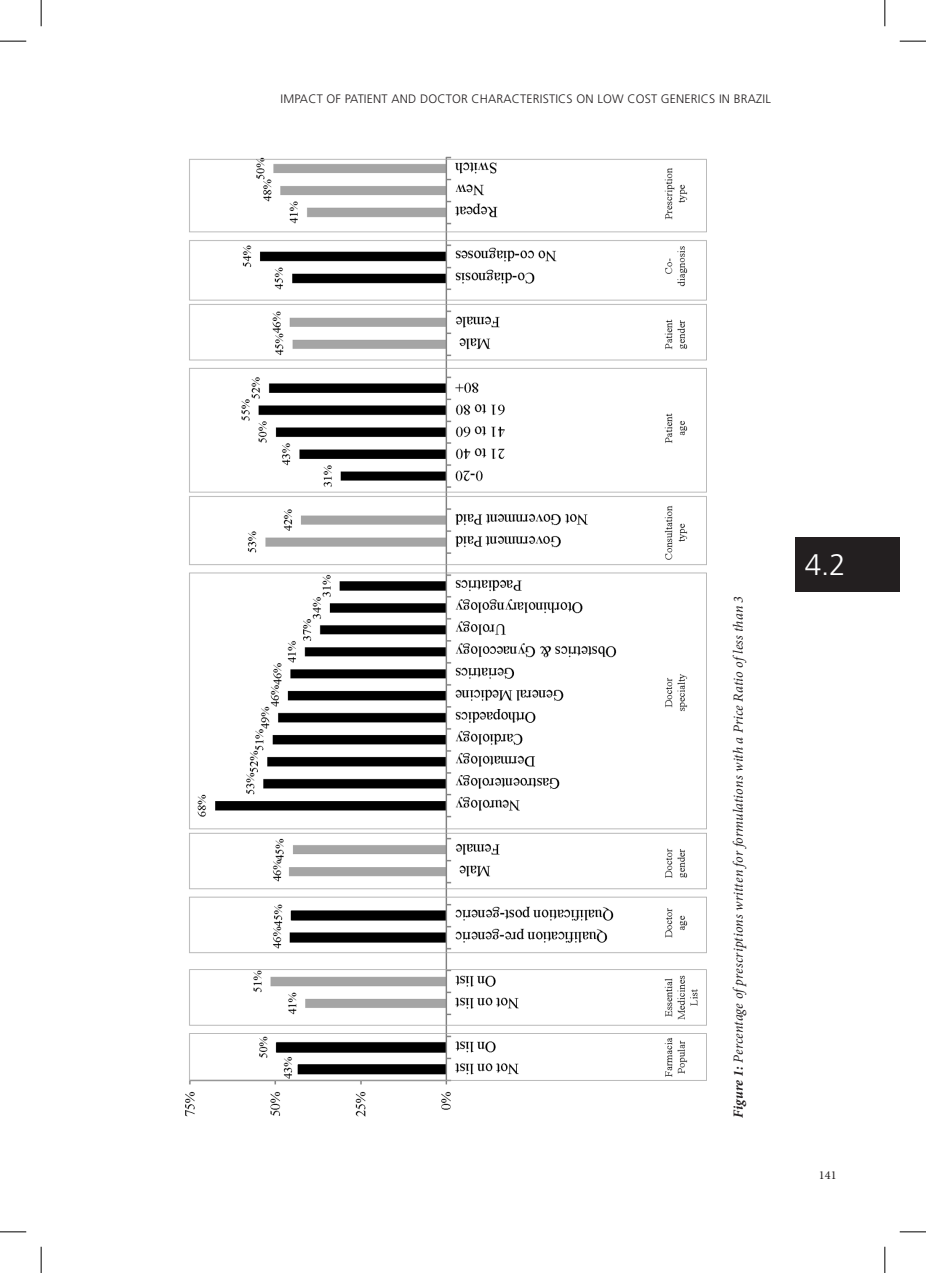
<style>
.page{position:relative;width:926px;height:1273px;background:#fff}
.page>*{position:absolute;margin:0;border:0;box-sizing:border-box;transform-origin:0 0}
.t1{font:300 29.75px "Frutiger LT Std";color:#fff}
.t2{font:italic 14px "Minion Pro";letter-spacing:.005em;color:#231f20}
.t3{font:300 12.25px "Frutiger LT Std";letter-spacing:.015em;color:#231f20}
.t4{font:12.25px "Minion Pro";color:#231f20}
.s1{font-weight:700}
</style>
<div class="page">
<div style="left:795px;top:537px;width:104px;height:55px;background:#231f20"></div>
<img style="left:185px;top:156px;width:522px;height:961px">
<svg style="left:0;top:41px;width:26px;height:1px"></svg>
<svg style="left:899px;top:41px;width:27px;height:1px"></svg>
<svg style="left:0;top:1231px;width:26px;height:1px"></svg>
<svg style="left:899px;top:1231px;width:27px;height:1px"></svg>
<svg style="left:41px;top:0;width:1px;height:26px"></svg>
<svg style="left:41px;top:1247px;width:1px;height:26px"></svg>
<svg style="left:884px;top:0;width:1px;height:26px"></svg>
<svg style="left:884px;top:1247px;width:1px;height:26px"></svg>
<p class="t3" style="left:281px;top:92px;width:491px">IMPACT OF PATIENT AND DOCTOR CHARACTERISTICS ON LOW COST GENERICS IN BRAZIL</p>
<p class="t2" style="left:728px;top:1118px;width:523px;rotate:-90deg"><span class="s1">Figure 1:</span> Percentage ofprescriptions written for formulations with a Price Ratio ofless than 3</p>
<h1 class="t1" style="left:805px;top:548px;width:42px">4.2</h1>
<p class="t4" style="left:818px;top:1167px;width:19px">141</p>
</div>
